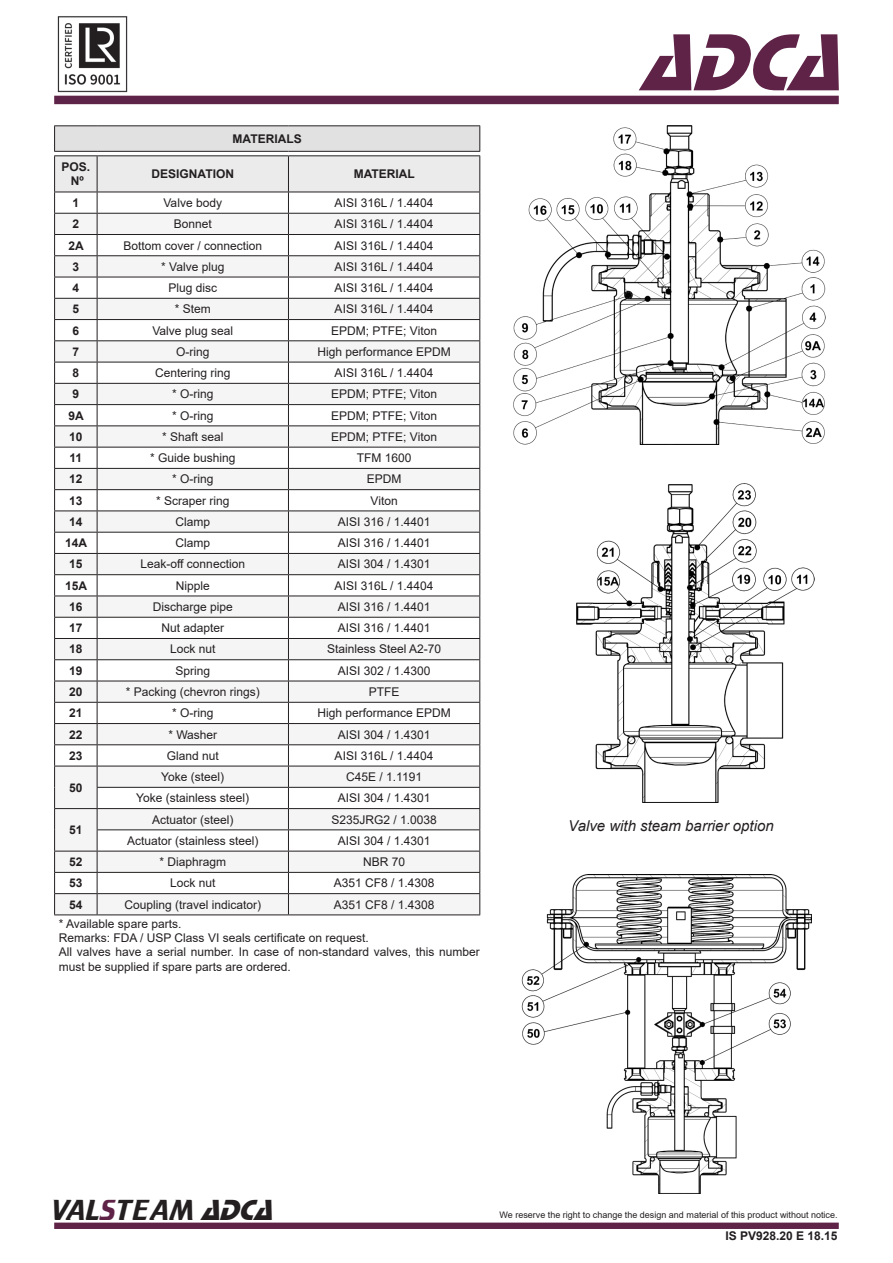
<style>
.page{position:relative;width:893px;height:1263px;background:#fff}
.page>*{position:absolute;margin:0;border:0;box-sizing:border-box;transform-origin:0 0}
.t1{font:italic 84px "Stop D";color:#5f2348}
.t2{font:30px "Trekker";color:#231f20}
.t3{font:italic 15px "Arial";color:#231f20}
.Estilo_de_parágrafo{font:12px/14.4px "Arial";color:#231f20}
.Estilo_de_parágrafo-2{font:700 12px "Arial";color:#231f20}
.t4{font:9px "Arial";color:#231f20}
.s1{color:#5f2348}
.s2{font-family:"Stop D";font-style:italic}
</style>
<div class="page">
<div style="left:54px;top:96px;width:785px;height:8px;background:#5e2348"></div>
<div style="left:54px;top:1222px;width:785px;height:7px;background:#5f2348;border:2px solid #5f2348"></div>
<img style="left:57px;top:16px;width:71px;height:76px">
<hr style="left:54px;top:125px;width:43px;height:1px;background:#231f20">
<hr style="left:97px;top:125px;width:191px;height:1px;background:#231f20">
<hr style="left:288px;top:125px;width:192px;height:1px;background:#231f20">
<hr style="left:54px;top:914px;width:43px;height:1px;background:#231f20">
<hr style="left:97px;top:914px;width:191px;height:1px;background:#231f20">
<hr style="left:288px;top:914px;width:192px;height:1px;background:#231f20">
<svg style="left:54px;top:126px;width:426px;height:788px"></svg>
<hr style="left:54px;top:851px;width:43px;height:1px;background:#231f20">
<img style="left:513px;top:125px;width:312px;height:319px">
<img style="left:576px;top:484px;width:238px;height:319px">
<img style="left:522px;top:875px;width:289px;height:319px">
<p class="Estilo_de_parágrafo-2" style="left:62px;top:158px;width:30px">POS.</p>
<p class="Estilo_de_parágrafo-2" style="left:71px;top:173px;width:15px">Nº</p>
<p class="Estilo_de_parágrafo-2" style="left:233px;top:130px;width:71px">MATERIALS</p>
<p class="Estilo_de_parágrafo-2" style="left:152px;top:166px;width:84px">DESIGNATION</p>
<p class="Estilo_de_parágrafo-2" style="left:354px;top:166px;width:63px">MATERIAL</p>
<p class="Estilo_de_parágrafo-2" style="left:73px;top:194px;width:8px">1</p>
<p class="Estilo_de_parágrafo" style="left:164px;top:195px;width:60px">Valve body</p>
<p class="Estilo_de_parágrafo" style="left:335px;top:195px;width:100px">AISI 316L / 1.4404</p>
<p class="Estilo_de_parágrafo-2" style="left:73px;top:216px;width:8px">2</p>
<p class="Estilo_de_parágrafo" style="left:174px;top:217px;width:40px">Bonnet</p>
<p class="Estilo_de_parágrafo" style="left:335px;top:217px;width:100px">AISI 316L / 1.4404</p>
<p class="Estilo_de_parágrafo-2" style="left:68px;top:237px;width:17px">2A</p>
<p class="Estilo_de_parágrafo" style="left:123px;top:238px;width:140px">Bottom cover / connection</p>
<p class="Estilo_de_parágrafo" style="left:335px;top:238px;width:100px">AISI 316L / 1.4404</p>
<p class="Estilo_de_parágrafo-2" style="left:73px;top:258px;width:8px">3</p>
<p class="Estilo_de_parágrafo" style="left:161px;top:259px;width:65px">* Valve plug</p>
<p class="Estilo_de_parágrafo" style="left:335px;top:259px;width:100px">AISI 316L / 1.4404</p>
<p class="Estilo_de_parágrafo-2" style="left:73px;top:279px;width:8px">4</p>
<p class="Estilo_de_parágrafo" style="left:168px;top:281px;width:50px">Plug disc</p>
<p class="Estilo_de_parágrafo" style="left:335px;top:281px;width:100px">AISI 316L / 1.4404</p>
<p class="Estilo_de_parágrafo-2" style="left:73px;top:301px;width:8px">5</p>
<p class="Estilo_de_parágrafo" style="left:175px;top:302px;width:38px">* Stem</p>
<p class="Estilo_de_parágrafo" style="left:335px;top:302px;width:100px">AISI 316L / 1.4404</p>
<p class="Estilo_de_parágrafo-2" style="left:73px;top:322px;width:8px">6</p>
<p class="Estilo_de_parágrafo" style="left:153px;top:323px;width:82px">Valve plug seal</p>
<p class="Estilo_de_parágrafo" style="left:331px;top:323px;width:107px">EPDM; PTFE; Viton</p>
<p class="Estilo_de_parágrafo-2" style="left:73px;top:343px;width:8px">7</p>
<p class="Estilo_de_parágrafo" style="left:176px;top:344px;width:35px">O-ring</p>
<p class="Estilo_de_parágrafo" style="left:317px;top:344px;width:135px">High performance EPDM</p>
<p class="Estilo_de_parágrafo-2" style="left:73px;top:364px;width:8px">8</p>
<p class="Estilo_de_parágrafo" style="left:155px;top:366px;width:77px">Centering ring</p>
<p class="Estilo_de_parágrafo" style="left:335px;top:366px;width:100px">AISI 316L / 1.4404</p>
<p class="Estilo_de_parágrafo-2" style="left:73px;top:386px;width:8px">9</p>
<p class="Estilo_de_parágrafo" style="left:172px;top:387px;width:43px">* O-ring</p>
<p class="Estilo_de_parágrafo" style="left:331px;top:387px;width:107px">EPDM; PTFE; Viton</p>
<p class="Estilo_de_parágrafo-2" style="left:68px;top:407px;width:17px">9A</p>
<p class="Estilo_de_parágrafo" style="left:172px;top:408px;width:43px">* O-ring</p>
<p class="Estilo_de_parágrafo" style="left:331px;top:408px;width:107px">EPDM; PTFE; Viton</p>
<p class="Estilo_de_parágrafo-2" style="left:69px;top:428px;width:15px">10</p>
<p class="Estilo_de_parágrafo" style="left:162px;top:429px;width:63px">* Shaft seal</p>
<p class="Estilo_de_parágrafo" style="left:331px;top:429px;width:107px">EPDM; PTFE; Viton</p>
<p class="Estilo_de_parágrafo-2" style="left:70px;top:449px;width:14px">11</p>
<p class="Estilo_de_parágrafo" style="left:150px;top:451px;width:87px">* Guide bushing</p>
<p class="Estilo_de_parágrafo" style="left:357px;top:451px;width:56px">TFM 1600</p>
<p class="Estilo_de_parágrafo-2" style="left:69px;top:471px;width:15px">12</p>
<p class="Estilo_de_parágrafo" style="left:172px;top:472px;width:43px">* O-ring</p>
<p class="Estilo_de_parágrafo" style="left:367px;top:472px;width:36px">EPDM</p>
<p class="Estilo_de_parágrafo-2" style="left:69px;top:492px;width:15px">13</p>
<p class="Estilo_de_parágrafo" style="left:156px;top:493px;width:75px">* Scraper ring</p>
<p class="Estilo_de_parágrafo" style="left:371px;top:493px;width:29px">Viton</p>
<p class="Estilo_de_parágrafo-2" style="left:69px;top:513px;width:15px">14</p>
<p class="Estilo_de_parágrafo" style="left:175px;top:514px;width:36px">Clamp</p>
<p class="Estilo_de_parágrafo" style="left:338px;top:514px;width:94px">AISI 316 / 1.4401</p>
<p class="Estilo_de_parágrafo-2" style="left:65px;top:534px;width:24px">14A</p>
<p class="Estilo_de_parágrafo" style="left:175px;top:536px;width:36px">Clamp</p>
<p class="Estilo_de_parágrafo" style="left:338px;top:536px;width:94px">AISI 316 / 1.4401</p>
<p class="Estilo_de_parágrafo-2" style="left:69px;top:556px;width:15px">15</p>
<p class="Estilo_de_parágrafo" style="left:141px;top:557px;width:106px">Leak-off connection</p>
<p class="Estilo_de_parágrafo" style="left:338px;top:557px;width:94px">AISI 304 / 1.4301</p>
<p class="Estilo_de_parágrafo-2" style="left:65px;top:577px;width:24px">15A</p>
<p class="Estilo_de_parágrafo" style="left:176px;top:578px;width:36px">Nipple</p>
<p class="Estilo_de_parágrafo" style="left:335px;top:578px;width:100px">AISI 316L / 1.4404</p>
<p class="Estilo_de_parágrafo-2" style="left:69px;top:598px;width:15px">16</p>
<p class="Estilo_de_parágrafo" style="left:153px;top:599px;width:82px">Discharge pipe</p>
<p class="Estilo_de_parágrafo" style="left:338px;top:599px;width:94px">AISI 316 / 1.4401</p>
<p class="Estilo_de_parágrafo-2" style="left:69px;top:619px;width:15px">17</p>
<p class="Estilo_de_parágrafo" style="left:161px;top:621px;width:64px">Nut adapter</p>
<p class="Estilo_de_parágrafo" style="left:338px;top:621px;width:94px">AISI 316 / 1.4401</p>
<p class="Estilo_de_parágrafo-2" style="left:69px;top:641px;width:15px">18</p>
<p class="Estilo_de_parágrafo" style="left:170px;top:642px;width:47px">Lock nut</p>
<p class="Estilo_de_parágrafo" style="left:327px;top:642px;width:116px">Stainless Steel A2-70</p>
<p class="Estilo_de_parágrafo-2" style="left:69px;top:662px;width:15px">19</p>
<p class="Estilo_de_parágrafo" style="left:175px;top:663px;width:36px">Spring</p>
<p class="Estilo_de_parágrafo" style="left:338px;top:663px;width:94px">AISI 302 / 1.4300</p>
<p class="Estilo_de_parágrafo-2" style="left:69px;top:683px;width:15px">20</p>
<p class="Estilo_de_parágrafo" style="left:126px;top:684px;width:136px">* Packing (chevron rings)</p>
<p class="Estilo_de_parágrafo" style="left:369px;top:684px;width:32px">PTFE</p>
<p class="Estilo_de_parágrafo-2" style="left:69px;top:705px;width:15px">21</p>
<p class="Estilo_de_parágrafo" style="left:172px;top:706px;width:43px">* O-ring</p>
<p class="Estilo_de_parágrafo" style="left:317px;top:706px;width:135px">High performance EPDM</p>
<p class="Estilo_de_parágrafo-2" style="left:69px;top:726px;width:15px">22</p>
<p class="Estilo_de_parágrafo" style="left:168px;top:727px;width:50px">* Washer</p>
<p class="Estilo_de_parágrafo" style="left:338px;top:727px;width:94px">AISI 304 / 1.4301</p>
<p class="Estilo_de_parágrafo-2" style="left:69px;top:747px;width:15px">23</p>
<p class="Estilo_de_parágrafo" style="left:167px;top:748px;width:54px">Gland nut</p>
<p class="Estilo_de_parágrafo" style="left:335px;top:748px;width:100px">AISI 316L / 1.4404</p>
<p class="Estilo_de_parágrafo-2" style="left:69px;top:779px;width:15px">50</p>
<p class="Estilo_de_parágrafo" style="left:161px;top:769px;width:64px">Yoke (steel)</p>
<p class="Estilo_de_parágrafo" style="left:346px;top:769px;width:77px">C45E / 1.1191</p>
<p class="Estilo_de_parágrafo" style="left:136px;top:791px;width:114px">Yoke (stainless steel)</p>
<p class="Estilo_de_parágrafo" style="left:338px;top:791px;width:94px">AISI 304 / 1.4301</p>
<p class="Estilo_de_parágrafo-2" style="left:69px;top:821px;width:15px">51</p>
<p class="Estilo_de_parágrafo" style="left:152px;top:812px;width:83px">Actuator (steel)</p>
<p class="Estilo_de_parágrafo" style="left:331px;top:812px;width:107px">S235JRG2 / 1.0038</p>
<p class="Estilo_de_parágrafo" style="left:127px;top:833px;width:133px">Actuator (stainless steel)</p>
<p class="Estilo_de_parágrafo" style="left:338px;top:833px;width:94px">AISI 304 / 1.4301</p>
<p class="Estilo_de_parágrafo-2" style="left:69px;top:853px;width:15px">52</p>
<p class="Estilo_de_parágrafo" style="left:159px;top:855px;width:68px">* Diaphragm</p>
<p class="Estilo_de_parágrafo" style="left:363px;top:855px;width:44px">NBR 70</p>
<p class="Estilo_de_parágrafo-2" style="left:69px;top:875px;width:15px">53</p>
<p class="Estilo_de_parágrafo" style="left:170px;top:876px;width:47px">Lock nut</p>
<p class="Estilo_de_parágrafo" style="left:334px;top:876px;width:102px">A351 CF8 / 1.4308</p>
<p class="Estilo_de_parágrafo-2" style="left:69px;top:896px;width:15px">54</p>
<p class="Estilo_de_parágrafo" style="left:124px;top:897px;width:138px">Coupling (travel indicator)</p>
<p class="Estilo_de_parágrafo" style="left:334px;top:897px;width:102px">A351 CF8 / 1.4308</p>
<p class="Estilo_de_parágrafo" style="left:59px;top:916px;width:124px">* Available spare parts.</p>
<p class="Estilo_de_parágrafo" style="left:59px;top:930px;width:311px">Remarks: FDA / USP Class VI seals certificate on request.</p>
<p class="Estilo_de_parágrafo" style="left:59px;top:945px;width:422px">All valves have a serial number. In case of non-standard valves, this number must be supplied if spare parts are ordered.</p>
<h1 class="t1" style="left:640px;top:14px;width:227px">ADCA</h1>
<p class="t3" style="left:568px;top:816px;width:207px">Valve with steam barrier option</p>
<p class="t2" style="left:51px;top:1193px;width:232px">VAL<span class="s1">S</span>TEAM <span class="s2">ADCA</span></p>
<p class="t4" style="left:500px;top:1209px;width:340px">We reserve the right to change the design and material of this product without notice.</p>
<p class="Estilo_de_parágrafo-2" style="left:725px;top:1227px;width:114px">IS PV928.20 E 18.15</p>
</div>
